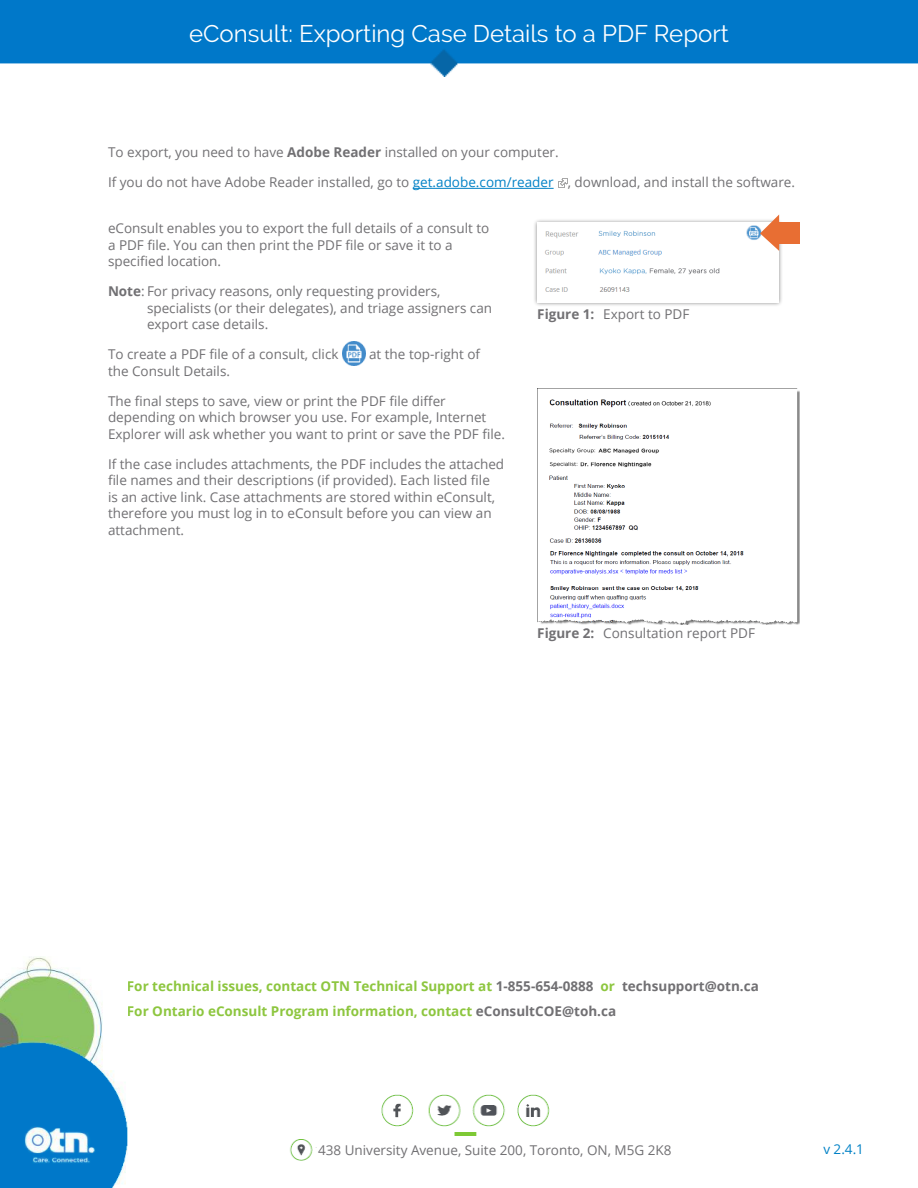
<style>
.page{position:relative;width:918px;height:1188px;background:#fff}
.page>*{position:absolute;margin:0;border:0;box-sizing:border-box;transform-origin:0 0}
.t1{font:24px "Raleway";color:#fff}
.t2{font:13.5px/16.5px "Open Sans";color:#717073}
.t3{font:700 13.5px/24.8px "Open Sans";color:#8dc63f}
.t4{font:13.5px "Open Sans";color:#0081c6}
.s1{font-weight:700}
.s2{color:#0081c6}
.s3{color:#717073}
</style>
<div class="page">
<img style="left:342px;top:341px;width:24px;height:24px">
<div style="left:533px;top:218px;width:250px;height:89px;background:#000;opacity:.5"></div>
<img style="left:537px;top:223px;width:242px;height:80px">
<img style="left:537px;top:388px;width:263px;height:237px">
<hr style="left:413px;top:188px;width:141px;height:1px;background:#0081c6">
<svg style="left:558px;top:178px;width:10px;height:10px"></svg>
<div style="left:778px;top:222px;width:22px;height:22px;background:#e86e33"></div>
<svg style="left:760px;top:214px;width:19px;height:37px"></svg>
<img style="left:0;top:957px;width:127px;height:231px">
<img style="left:290px;top:1094px;width:260px;height:67px">
<img style="left:0;top:0;width:918px;height:76px">
<h1 class="t1" style="left:189px;top:20px;width:541px">eConsult: Exporting Case Details to a PDF Report</h1>
<p class="t2" style="left:108px;top:144px;width:452px">To export, you need to have <span class="s1">Adobe Reader</span> installed on your computer.</p>
<p class="t2" style="left:108px;top:174px;width:689px">If you do not have Adobe Reader installed, go to <span class="s2">get.adobe.com/reader</span> , download, and install the software.</p>
<p class="t2" style="left:108px;top:220px;width:383px">eConsult enables you to export the full details of a consult to a PDF file. You can then print the PDF file or save it to a specified location.</p>
<p class="t2" style="left:147px;top:283px;width:347px;text-indent:-39px"><span class="s1">Note</span>: For privacy reasons, only requesting providers, specialists (or their delegates), and triage assigners can export case details.</p>
<p class="t2" style="left:108px;top:346px;width:232px">To create a PDF file of a consult, click</p>
<p class="t2" style="left:369px;top:346px;width:113px">at the top-right of</p>
<p class="t2" style="left:108px;top:362px;width:124px">the Consult Details.</p>
<p class="t2" style="left:108px;top:392px;width:398px">The final steps to save, view or print the PDF file differ depending on which browser you use. For example, Internet<br>Explorer will ask whether you want to print or save the PDF file.</p>
<p class="t2" style="left:108px;top:455px;width:398px">If the case includes attachments, the PDF includes the attached file names and their descriptions (if provided). Each listed file<br>is an active link. Case attachments are stored within eConsult, therefore you must log in to eConsult before you can view an attachment.</p>
<p class="t2" style="left:537px;top:305px;width:154px"><span class="s1">Figure 1:</span> Export to PDF</p>
<p class="t2" style="left:537px;top:624px;width:219px"><span class="s1">Figure 2:</span> Consultation report PDF</p>
<p class="t3" style="left:127px;top:974px;width:634px">For technical issues, contact OTN Technical Support at <span class="s3">1-855-654-0888</span> or <span class="s3">techsupport@otn.ca<br></span>For Ontario eConsult Program information, contact <span class="s3">eConsultCOE@toh.ca</span></p>
<p class="t2" style="left:318px;top:1142px;width:355px">438 University Avenue, Suite 200, Toronto, ON, M5G 2K8</p>
<p class="t4" style="left:823px;top:1140px;width:42px">v 2.4.1</p>
</div>
